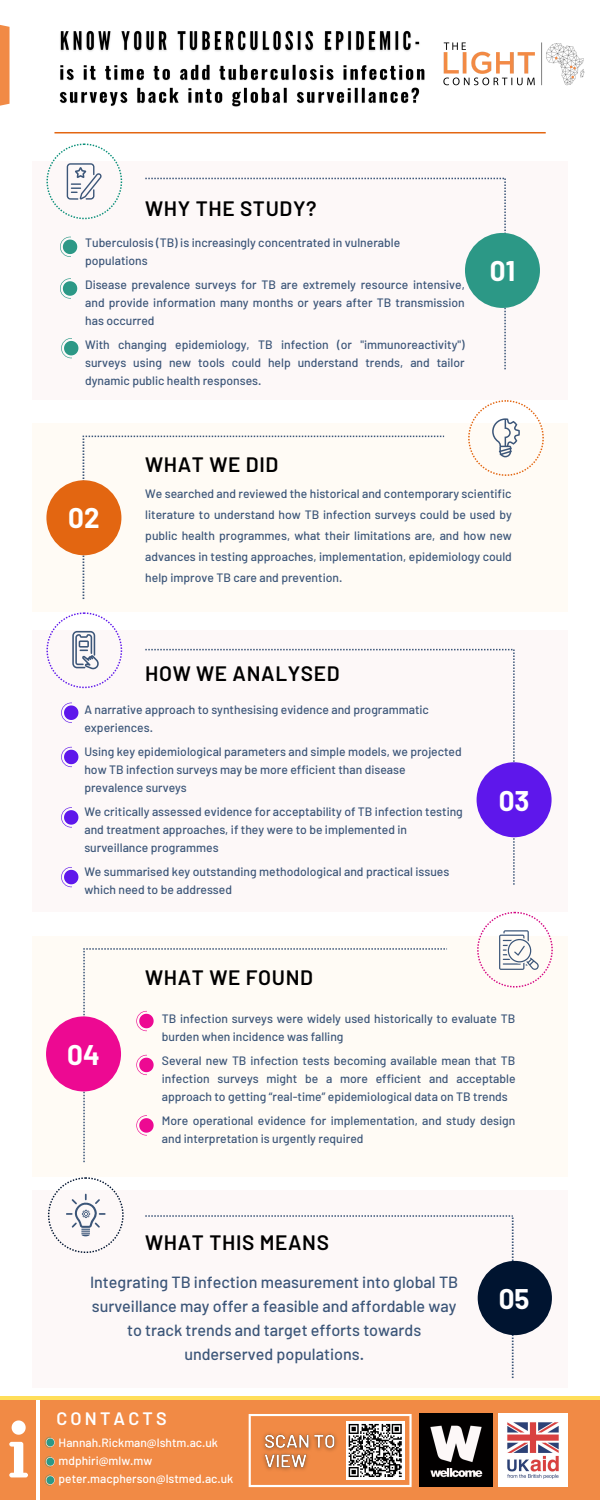
<style>
.page{position:relative;width:600px;height:1500px;background:#fff}
.page>*{position:absolute;margin:0;border:0;box-sizing:border-box;transform-origin:0 0}
.t1{font:700 27.8px "Barlow";color:#fff}
.t2{font:600 20.8px "Barlow";letter-spacing:.03em;color:#000}
.t3{font:600 18px "Barlow";letter-spacing:.175em;color:#fff}
.t4{font:500 16.1px/24px "Barlow";color:#3c5679;text-align:center}
.t5{font:500 12.1px/18px "Barlow";color:#3c5679}
.t6{font:500 12px/18px "Barlow";color:#fff}
</style>
<div class="page">
<img style="left:444px;top:42px;width:141px;height:44px">
<div style="left:0;top:1398px;width:600px;height:102px;background:#f18a45"></div>
<hr style="left:36px;top:1399px;width:4px;height:101px;background:#fff">
<hr style="left:54px;top:132px;width:492px;height:1px;background:#e36611">
<img style="left:420px;top:1414px;width:73px;height:73px">
<img style="left:499px;top:1414px;width:69px;height:73px">
<div style="left:32px;top:161px;width:536px;height:239px;background:#fdf8f8"></div>
<svg style="left:46px;top:144px;width:76px;height:75px"></svg>
<svg style="left:145px;top:178px;width:361px;height:191px"></svg>
<svg style="left:60px;top:237px;width:18px;height:20px"></svg>
<svg style="left:60px;top:278px;width:18px;height:21px"></svg>
<svg style="left:61px;top:338px;width:18px;height:20px"></svg>
<div style="left:465px;top:233px;width:75px;height:75px;background:#2c9886;border-radius:50%"></div>
<div style="left:32px;top:424px;width:536px;height:188px;background:#fffbf5"></div>
<svg style="left:83px;top:436px;width:361px;height:163px"></svg>
<svg style="left:468px;top:400px;width:76px;height:76px"></svg>
<div style="left:46px;top:480px;width:75px;height:75px;background:#e36611;border-radius:50%"></div>
<div style="left:32px;top:630px;width:536px;height:282px;background:#fdf8f8"></div>
<svg style="left:145px;top:649px;width:370px;height:236px"></svg>
<svg style="left:46px;top:612px;width:76px;height:76px"></svg>
<div style="left:477px;top:762px;width:75px;height:75px;background:#5e17eb;border-radius:50%"></div>
<svg style="left:61px;top:703px;width:18px;height:20px"></svg>
<svg style="left:61px;top:747px;width:18px;height:20px"></svg>
<svg style="left:61px;top:807px;width:18px;height:21px"></svg>
<svg style="left:61px;top:867px;width:18px;height:20px"></svg>
<div style="left:32px;top:936px;width:536px;height:241px;background:#fffbf5"></div>
<div style="left:46px;top:1016px;width:75px;height:75px;background:#ed0992;border-radius:50%"></div>
<svg style="left:477px;top:912px;width:76px;height:76px"></svg>
<svg style="left:83px;top:948px;width:364px;height:214px"></svg>
<div style="left:32px;top:1190px;width:536px;height:197px;background:#fdf8f8"></div>
<svg style="left:145px;top:1215px;width:369px;height:163px"></svg>
<svg style="left:48px;top:1177px;width:76px;height:76px"></svg>
<div style="left:478px;top:1261px;width:74px;height:74px;background:#001430;border-radius:50%"></div>
<svg style="left:45px;top:1437px;width:10px;height:11px"></svg>
<svg style="left:45px;top:1456px;width:10px;height:11px"></svg>
<svg style="left:45px;top:1475px;width:10px;height:11px"></svg>
<hr style="left:0;top:1396px;width:600px;height:3px;background:#ffde59">
<svg style="left:0;top:25px;width:10px;height:81px"></svg>
<svg style="left:9px;top:1420px;width:19px;height:57px"></svg>
<img style="left:60px;top:30px;width:360px;height:22px">
<img style="left:59px;top:64px;width:366px;height:43px">
<svg style="left:249px;top:1414px;width:163px;height:73px"></svg>
<img style="left:258px;top:1422px;width:88px;height:56px">
<h2 class="t2" style="left:145px;top:195px;width:173px">WHY THE STUDY?</h2>
<p class="t5" style="left:85px;top:233px;width:317px">Tuberculosis (TB) is increasingly concentrated in vulnerable populations</p>
<p class="t5" style="left:85px;top:275px;width:381px;text-align:justify">Disease prevalence surveys for TB are extremely resource intensive, and provide information many months or years after TB transmission has occurred</p>
<p class="t5" style="left:85px;top:335px;width:381px;text-align:justify">With changing epidemiology, TB infection (or "immunoreactivity") surveys using new tools could help understand trends, and tailor dynamic public health responses.</p>
<h1 class="t1" style="left:490px;top:253px;width:27px">01</h1>
<h2 class="t2" style="left:145px;top:451px;width:135px">WHAT WE DID</h2>
<h1 class="t1" style="left:68px;top:501px;width:33px">02</h1>
<p class="t5" style="left:145px;top:483px;width:368px;line-height:21px;text-align:justify">We searched and reviewed the historical and contemporary scientific literature to understand how TB infection surveys could be used by public health programmes, what their limitations are, and how new advances in testing approaches, implementation, epidemiology could help improve TB care and prevention.</p>
<h2 class="t2" style="left:145px;top:660px;width:196px">HOW WE ANALYSED</h2>
<p class="t5" style="left:84px;top:701px;width:346px">A narrative approach to synthesising evidence and programmatic experiences.</p>
<p class="t5" style="left:84px;top:743px;width:379px">Using key epidemiological parameters and simple models, we projected how TB infection surveys may be more efficient than disease prevalence surveys</p>
<p class="t5" style="left:84px;top:803px;width:380px">We critically assessed evidence for acceptability of TB infection testing and treatment approaches, if they were to be implemented in surveillance programmes</p>
<p class="t5" style="left:84px;top:863px;width:366px">We summarised key outstanding methodological and practical issues which need to be addressed</p>
<h1 class="t1" style="left:499px;top:783px;width:32px">03</h1>
<h1 class="t1" style="left:67px;top:1037px;width:34px">04</h1>
<h2 class="t2" style="left:145px;top:964px;width:169px">WHAT WE FOUND</h2>
<p class="t5" style="left:162px;top:1009px;width:355px">TB infection surveys were widely used historically to evaluate TB burden when incidence was falling</p>
<p class="t5" style="left:162px;top:1051px;width:355px;text-align:justify">Several new TB infection tests becoming available mean that TB infection surveys might be a more efficient and acceptable approach to getting “real-time” epidemiological data on TB trends</p>
<p class="t5" style="left:162px;top:1111px;width:355px">More operational evidence for implementation, and study design and interpretation is urgently required</p>
<h2 class="t2" style="left:145px;top:1229px;width:185px">WHAT THIS MEANS</h2>
<h3 class="t4" style="left:90px;top:1270px;width:370px">Integrating TB infection measurement into global TB surveillance may offer a feasible and affordable way to track trends and target efforts towards underserved populations.</h3>
<h3 class="t3" style="left:57px;top:1407px;width:112px">CONTACTS</h3>
<p class="t6" style="left:59px;top:1433px;width:176px">Hannah.Rickman@lshtm.ac.uk mdphiri@mlw.mw peter.macpherson@lstmed.ac.uk</p>
<h1 class="t1" style="left:499px;top:1281px;width:32px">05</h1>
</div>
